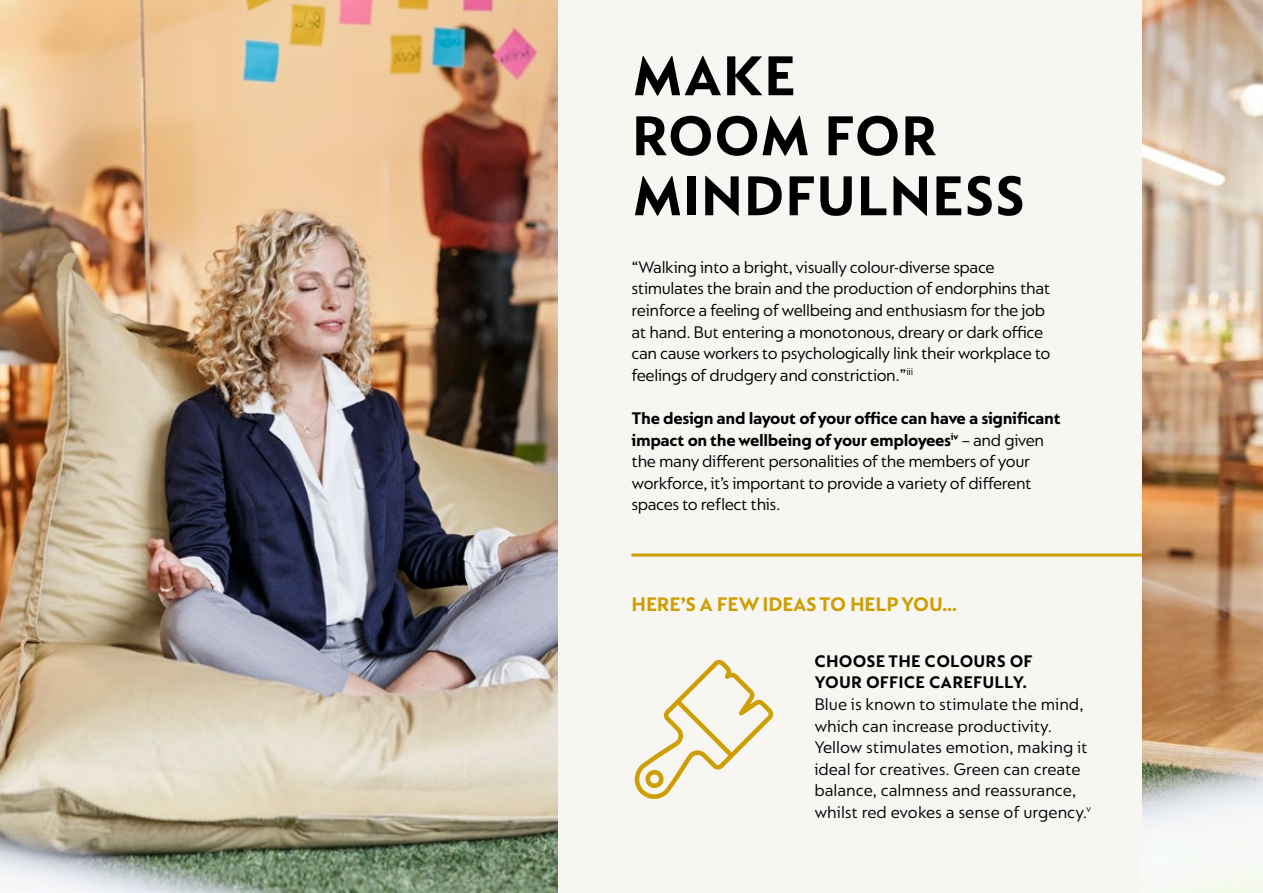
<style>
.page{position:relative;width:1263px;height:893px;background:#fff}
.page>*{position:absolute;margin:0;border:0;box-sizing:border-box;transform-origin:0 0}
.t1{font:700 60px/60px "Nespresso Lucas";letter-spacing:.01em;color:#000}
.t2{font:700 21px "Nespresso Lucas";letter-spacing:-.01em;color:#cd9f04}
.t3{font:18px/21.6px "Nespresso Lucas";letter-spacing:-.02em;color:#000}
.t4{font:18px/21.6px "Nespresso Lucas";color:#020203}
.t5{font:700 18px/21.6px "Nespresso Lucas";letter-spacing:.01em;color:#020203}
.s1{font-weight:700}
</style>
<div class="page">
<img style="left:1142px;top:0;width:121px;height:893px">
<img style="left:0;top:0;width:559px;height:893px">
<div style="left:559px;top:0;width:583px;height:893px;background:#f7f6f3"></div>
<hr style="left:631px;top:554px;width:511px;height:3px;background:#cd9f04">
<svg style="left:634px;top:659px;width:140px;height:140px"></svg>
<h1 class="t1" style="left:632px;top:45px;width:394px">MAKE<br>ROOM FOR<br>MINDFULNESS</h1>
<p class="t3" style="left:631px;top:256px;width:421px">“Walking into a bright, visually colour-diverse space stimulates the brain and the production of endorphins that reinforce a feeling of wellbeing and enthusiasm for the job at hand. But entering a monotonous, dreary or dark office can cause workers to psychologically link their workplace to feelings of drudgery and constriction.”<sup>iii</sup></p>
<p class="t3" style="left:631px;top:407px;width:431px"><span class="s1">The design and layout of your office can have a significant impact on the wellbeing of your employees</span><sup>iv</sup> – and given the many different personalities of the members of your workforce, it’s important to provide a variety of different spaces to reflect this.</p>
<p class="t2" style="left:632px;top:592px;width:328px">HERE’S A FEW IDEAS TO HELP YOU…</p>
<p class="t5" style="left:814px;top:650px;width:220px">CHOOSE THE COLOURS OF<br>YOUR OFFICE CAREFULLY.</p>
<p class="t4" style="left:814px;top:693px;width:278px">Blue is known to stimulate the mind, which can increase productivity.<br>Yellow stimulates emotion, making it ideal for creatives. Green can create balance, calmness and reassurance, whilst red evokes a sense of urgency.<sup>v</sup></p>
</div>
